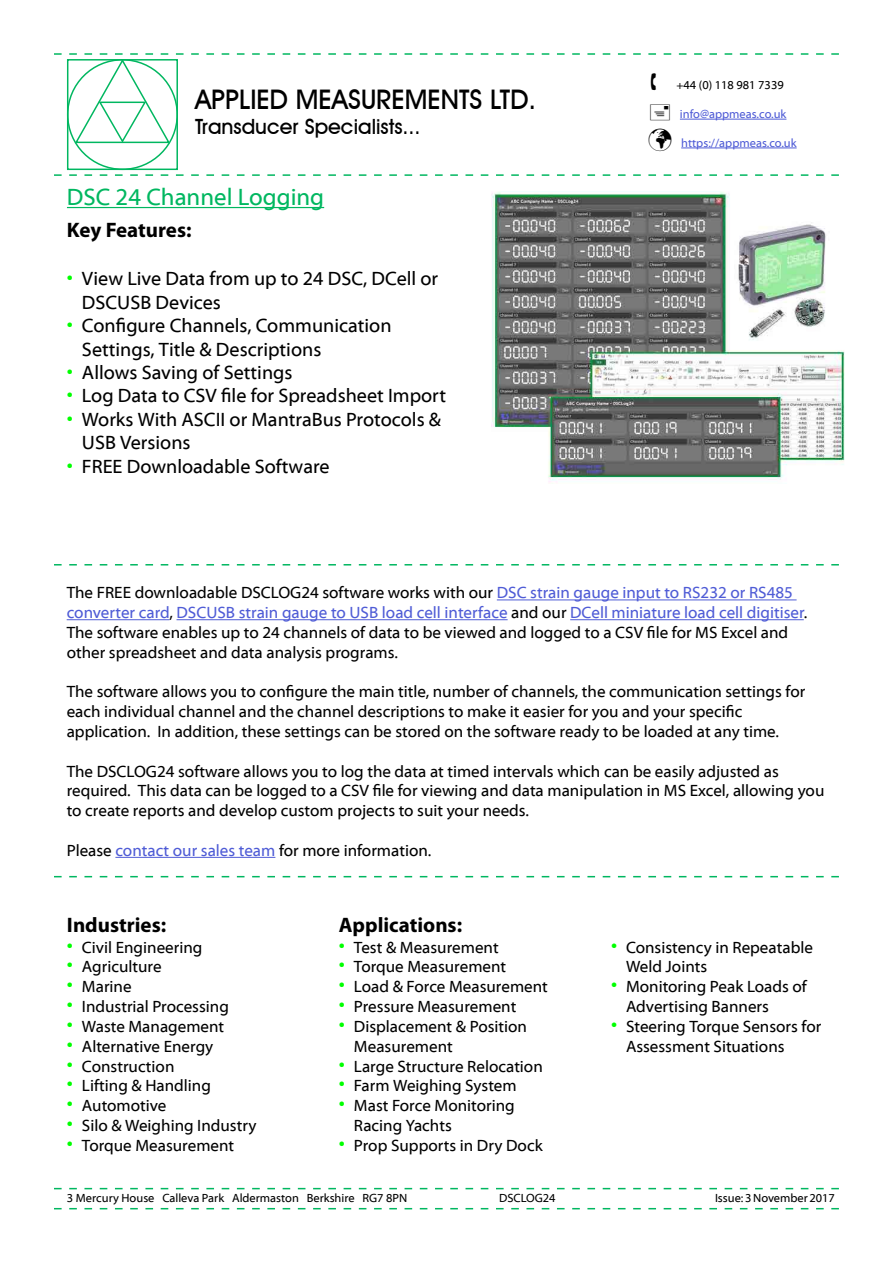
<style>
.page{position:relative;width:893px;height:1263px;background:#fff}
.page>*{position:absolute;margin:0;border:0;box-sizing:border-box;transform-origin:0 0}
.t1{font:500 27px "Avant Garde IT Cby BT";color:#000}
.t2{font:24px "Myriad Web Pro";color:#00b760}
.t3{font:700 21px "Myriad Pro";color:#000}
.t4{font:500 21px "Avant Garde IT Cby BT";color:#000}
.t5{font:19.5px/23.4px "Myriad Web Pro";color:#000}
.t6{font:16.5px/19.8px "Myriad Web Pro";color:#000}
.t7{font:12px "Myriad Web Pro";color:#000}
.t8{font:12px "Myriad Web Pro";color:#4f5cd6}
.s1{font-size:21px;color:#0f0}
.s2{color:#000}
.s3{color:#4f5cd6}
</style>
<div class="page">
<div style="left:67px;top:59px;width:111px;height:111px;border:2px solid #00b760"></div>
<svg style="left:54px;top:174px;width:785px;height:2px"></svg>
<hr style="left:681px;top:148px;width:116px;height:1px;background:#4f5cd6">
<hr style="left:67px;top:207px;width:257px;height:1px;background:#00b760">
<svg style="left:54px;top:564px;width:785px;height:1px"></svg>
<hr style="left:497px;top:599px;width:300px;height:1px;background:#4f5cd6">
<hr style="left:67px;top:619px;width:102px;height:1px;background:#4f5cd6">
<hr style="left:177px;top:619px;width:331px;height:1px;background:#4f5cd6">
<hr style="left:570px;top:619px;width:234px;height:1px;background:#4f5cd6">
<hr style="left:115px;top:857px;width:160px;height:1px;background:#4f5cd6">
<svg style="left:54px;top:1188px;width:785px;height:1px"></svg>
<svg style="left:54px;top:1208px;width:785px;height:1px"></svg>
<img style="left:491px;top:191px;width:354px;height:291px">
<svg style="left:54px;top:876px;width:785px;height:1px"></svg>
<svg style="left:54px;top:53px;width:785px;height:91px"></svg>
<p class="t1" style="left:195px;top:83px;width:343px">APPLIED MEASUREMENTS LTD.</p>
<p class="t4" style="left:195px;top:114px;width:227px">Transducer Specialists...</p>
<p class="t2" style="left:67px;top:184px;width:259px">DSC 24 Channel Logging</p>
<p class="t3" style="left:67px;top:216px;width:126px">Key Features:</p>
<p class="t5" style="left:82px;top:268px;width:358px;text-indent:-15px"><span class="s1">•</span> View Live Data from up to 24 DSC, DCell or<br>DSCUSB Devices</p>
<p class="t5" style="left:82px;top:314px;width:311px;text-indent:-15px"><span class="s1">•</span> Configure Channels, Communication<br>Settings, Title &amp; Descriptions</p>
<p class="t5" style="left:67px;top:361px;width:227px"><span class="s1">•</span> Allows Saving of Settings</p>
<p class="t5" style="left:67px;top:385px;width:381px"><span class="s1">•</span> Log Data to CSV file for Spreadsheet Import</p>
<p class="t5" style="left:82px;top:408px;width:361px;text-indent:-15px"><span class="s1">•</span> Works With ASCII or MantraBus Protocols &amp;<br>USB Versions</p>
<p class="t5" style="left:67px;top:455px;width:264px"><span class="s1">•</span> FREE Downloadable Software</p>
<p class="t7" style="left:676px;top:79px;width:109px">+44 (0) 118 981 7339</p>
<p class="t8" style="left:680px;top:107px;width:108px">info@appmeas.co.uk</p>
<p class="t8" style="left:648px;top:136px;width:150px"><span class="s2">✓</span> https://appmeas.co.uk</p>
<p class="t6" style="left:67px;top:583px;width:742px">The FREE downloadable DSCLOG24 software works with our <span class="s3">DSC strain gauge input to RS232 or RS485 converter card</span>, <span class="s3">DSCUSB strain gauge to USB load cell interface</span> and our <span class="s3">DCell miniature load cell digitiser</span>.<br>The software enables up to 24 channels of data to be viewed and logged to a CSV file for MS Excel and other spreadsheet and data analysis programs.</p>
<p class="t6" style="left:67px;top:682px;width:740px">The software allows you to configure the main title, number of channels, the communication settings for each individual channel and the channel descriptions to make it easier for you and your specific application. In addition, these settings can be stored on the software ready to be loaded at any time.</p>
<p class="t6" style="left:67px;top:761px;width:759px">The DSCLOG24 software allows you to log the data at timed intervals which can be easily adjusted as required. This data can be logged to a CSV file for viewing and data manipulation in MS Excel, allowing you to create reports and develop custom projects to suit your needs.</p>
<p class="t6" style="left:67px;top:841px;width:366px">Please <span class="s3">contact our sales team</span> for more information.</p>
<p class="t3" style="left:67px;top:911px;width:101px">Industries:</p>
<p class="t3" style="left:339px;top:911px;width:125px">Applications:</p>
<p class="t6" style="left:67px;top:938px;width:137px"><span class="s1">•</span> Civil Engineering</p>
<p class="t6" style="left:67px;top:957px;width:96px"><span class="s1">•</span> Agriculture</p>
<p class="t6" style="left:67px;top:977px;width:66px"><span class="s1">•</span> Marine</p>
<p class="t6" style="left:67px;top:997px;width:163px"><span class="s1">•</span> Industrial Processing</p>
<p class="t6" style="left:67px;top:1017px;width:159px"><span class="s1">•</span> Waste Management</p>
<p class="t6" style="left:67px;top:1037px;width:148px"><span class="s1">•</span> Alternative Energy</p>
<p class="t6" style="left:67px;top:1056px;width:109px"><span class="s1">•</span> Construction</p>
<p class="t6" style="left:67px;top:1076px;width:145px"><span class="s1">•</span> Lifting &amp; Handling</p>
<p class="t6" style="left:67px;top:1096px;width:101px"><span class="s1">•</span> Automotive</p>
<p class="t6" style="left:67px;top:1116px;width:191px"><span class="s1">•</span> Silo &amp; Weighing Industry</p>
<p class="t6" style="left:67px;top:1136px;width:169px"><span class="s1">•</span> Torque Measurement</p>
<p class="t6" style="left:339px;top:938px;width:161px"><span class="s1">•</span> Test &amp; Measurement</p>
<p class="t6" style="left:339px;top:957px;width:169px"><span class="s1">•</span> Torque Measurement</p>
<p class="t6" style="left:339px;top:977px;width:210px"><span class="s1">•</span> Load &amp; Force Measurement</p>
<p class="t6" style="left:339px;top:997px;width:179px"><span class="s1">•</span> Pressure Measurement</p>
<p class="t6" style="left:354px;top:1017px;width:175px;text-indent:-15px"><span class="s1">•</span> Displacement &amp; Position<br>Measurement</p>
<p class="t6" style="left:339px;top:1056px;width:205px"><span class="s1">•</span> Large Structure Relocation</p>
<p class="t6" style="left:339px;top:1076px;width:179px"><span class="s1">•</span> Farm Weighing System</p>
<p class="t6" style="left:354px;top:1096px;width:162px;text-indent:-15px"><span class="s1">•</span> Mast Force Monitoring<br>Racing Yachts</p>
<p class="t6" style="left:339px;top:1136px;width:205px"><span class="s1">•</span> Prop Supports in Dry Dock</p>
<p class="t6" style="left:626px;top:938px;width:188px;text-indent:-15px"><span class="s1">•</span> Consistency in Repeatable<br>Weld Joints</p>
<p class="t6" style="left:626px;top:977px;width:182px;text-indent:-15px"><span class="s1">•</span> Monitoring Peak Loads of<br>Advertising Banners</p>
<p class="t6" style="left:626px;top:1017px;width:197px;text-indent:-15px"><span class="s1">•</span> Steering Torque Sensors for<br>Assessment Situations</p>
<p class="t7" style="left:67px;top:1192px;width:342px">3 Mercury House Calleva Park Aldermaston Berkshire RG7 8PN</p>
<p class="t7" style="left:499px;top:1192px;width:58px">DSCLOG24</p>
<p class="t7" style="left:715px;top:1192px;width:121px">Issue: 3 November 2017</p>
</div>
